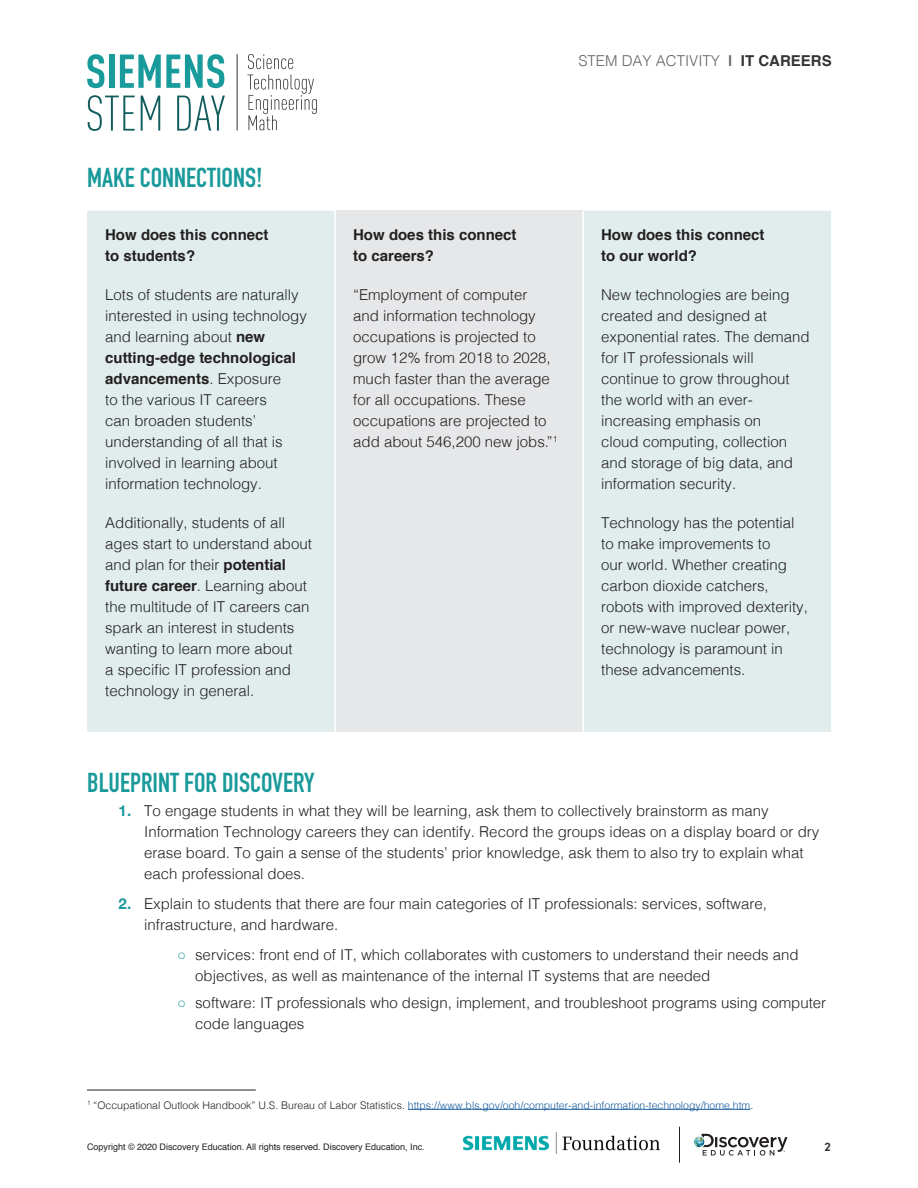
<style>
.page{position:relative;width:918px;height:1188px;background:#fff}
.page>*{position:absolute;margin:0;border:0;box-sizing:border-box;transform-origin:0 0}
.Subhead_1{font:700 27px "DIN Condensed";color:#19999a}
.Body{font:700 27px "DIN Condensed";color:#19999a}
.Body-2{font:300 15px/21px "Helvetica";color:#231f20}
.Body-3{font:700 15px/21px "Helvetica";color:#231f20}
.t1{font:300 15px "Helvetica";color:#63666b}
.t2{font:700 12px "DIN2014";color:#343333}
.Foot_note{font:300 10.5px "Helvetica";color:#175d9e}
.t3{font:9px "Helvetica";color:#231f20}
.s1{font-weight:700}
.s2{font-weight:700;color:#343333}
.s3{font-family:"Helvetica Neue";font-weight:700;color:#19999a}
.s4{font-family:"Arial";font-weight:400;color:#19999a}
.s5{color:#231f20}
</style>
<div class="page">
<svg style="left:694px;top:1134px;width:94px;height:22px"></svg>
<hr style="left:679px;top:1127px;width:1px;height:36px;background:#231f20">
<img style="left:464px;top:1133px;width:195px;height:21px">
<svg style="left:87px;top:54px;width:17px;height:34px"></svg>
<div style="left:109px;top:55px;width:5px;height:33px;background:#199a9b"></div>
<svg style="left:120px;top:54px;width:104px;height:34px"></svg>
<svg style="left:88px;top:95px;width:47px;height:36px"></svg>
<svg style="left:141px;top:96px;width:19px;height:35px"></svg>
<svg style="left:177px;top:96px;width:48px;height:35px"></svg>
<svg style="left:248px;top:54px;width:45px;height:15px"></svg>
<svg style="left:247px;top:75px;width:70px;height:55px"></svg>
<hr style="left:237px;top:54px;width:1px;height:77px;background:#323333">
<div style="left:87px;top:211px;width:744px;height:521px;background:#e1eded"></div>
<div style="left:335px;top:211px;width:248px;height:521px;background:#e6e7e9"></div>
<hr style="left:334px;top:211px;width:2px;height:521px;background:#fff">
<hr style="left:582px;top:211px;width:2px;height:521px;background:#fff">
<hr style="left:87px;top:1090px;width:169px;height:1px;background:#231f20">
<hr style="left:408px;top:1109px;width:342px;height:1px;background:#175d9e">
<p class="Body" style="left:87px;top:159px;width:177px">MAKE CONNECTIONS!</p>
<p class="Body-3" style="left:105px;top:224px;width:165px">How does this connect to students?</p>
<p class="Body-2" style="left:105px;top:283px;width:203px">Lots of students are naturally interested in using technology and learning about <span class="s1">new cutting-edge technological advancements</span>. Exposure<br>to the various IT careers<br>can broaden students’ understanding of all that is involved in learning about information technology.</p>
<p class="Body-2" style="left:105px;top:511px;width:208px">Additionally, students of all ages start to understand about and plan for their <span class="s1">potential future career</span>. Learning about the multitude of IT careers can spark an interest in students wanting to learn more about<br>a specific IT profession and technology in general.</p>
<p class="t1" style="left:578px;top:48px;width:255px">STEM DAY ACTIVITY <span class="s1">|</span> <span class="s2">IT CAREERS</span></p>
<p class="Body-3" style="left:353px;top:224px;width:165px">How does this connect to careers?</p>
<p class="Body-2" style="left:353px;top:283px;width:206px">“Employment of computer<br>and information technology occupations is projected to grow 12% from 2018 to 2028, much faster than the average for all occupations. These occupations are projected to add about 546,200 new jobs.”<sup>1</sup></p>
<p class="Body-3" style="left:601px;top:224px;width:165px">How does this connect to our world?</p>
<p class="Body-2" style="left:601px;top:283px;width:210px">New technologies are being created and designed at exponential rates. The demand for IT professionals will continue to grow throughout the world with an ever&shy;increasing emphasis on<br>cloud computing, collection and storage of big data, and information security.</p>
<p class="Body-2" style="left:601px;top:511px;width:208px">Technology has the potential to make improvements to<br>our world. Whether creating carbon dioxide catchers, robots with improved dexterity, or new-wave nuclear power, technology is paramount in these advancements.</p>
<p class="Subhead_1" style="left:87px;top:764px;width:229px">BLUEPRINT FOR DISCOVERY</p>
<p class="Body-2" style="left:144px;top:799px;width:677px;text-indent:-26px"><span class="s3">1.</span> To engage students in what they will be learning, ask them to collectively brainstorm as many Information Technology careers they can identify. Record the groups ideas on a display board or dry erase board. To gain a sense of the students’ prior knowledge, ask them to also try to explain what each professional does.</p>
<p class="Body-2" style="left:144px;top:892px;width:624px;text-indent:-26px"><span class="s3">2.</span> Explain to students that there are four main categories of IT professionals: services, software, infrastructure, and hardware.</p>
<p class="Body-2" style="left:195px;top:943px;width:605px;text-indent:-18px"><span class="s4">○</span> services: front end of IT, which collaborates with customers to understand their needs and objectives, as well as maintenance of the internal IT systems that are needed</p>
<p class="Body-2" style="left:195px;top:991px;width:633px;text-indent:-18px"><span class="s4">○</span> software: IT professionals who design, implement, and troubleshoot programs using computer code languages</p>
<p class="Foot_note" style="left:87px;top:1096px;width:668px"><sup>1</sup> <span class="s5">“Occupational Outlook Handbook” U.S. Bureau of Labor Statistics.</span> https://www.bls.gov/ooh/computer-and-information-technology/home.htm<span class="s5">.</span></p>
<p class="t3" style="left:87px;top:1140px;width:339px">Copyright © 2020 Discovery Education. All rights reserved. Discovery Education, Inc.</p>
<p class="t2" style="left:825px;top:1139px;width:8px">2</p>
</div>
